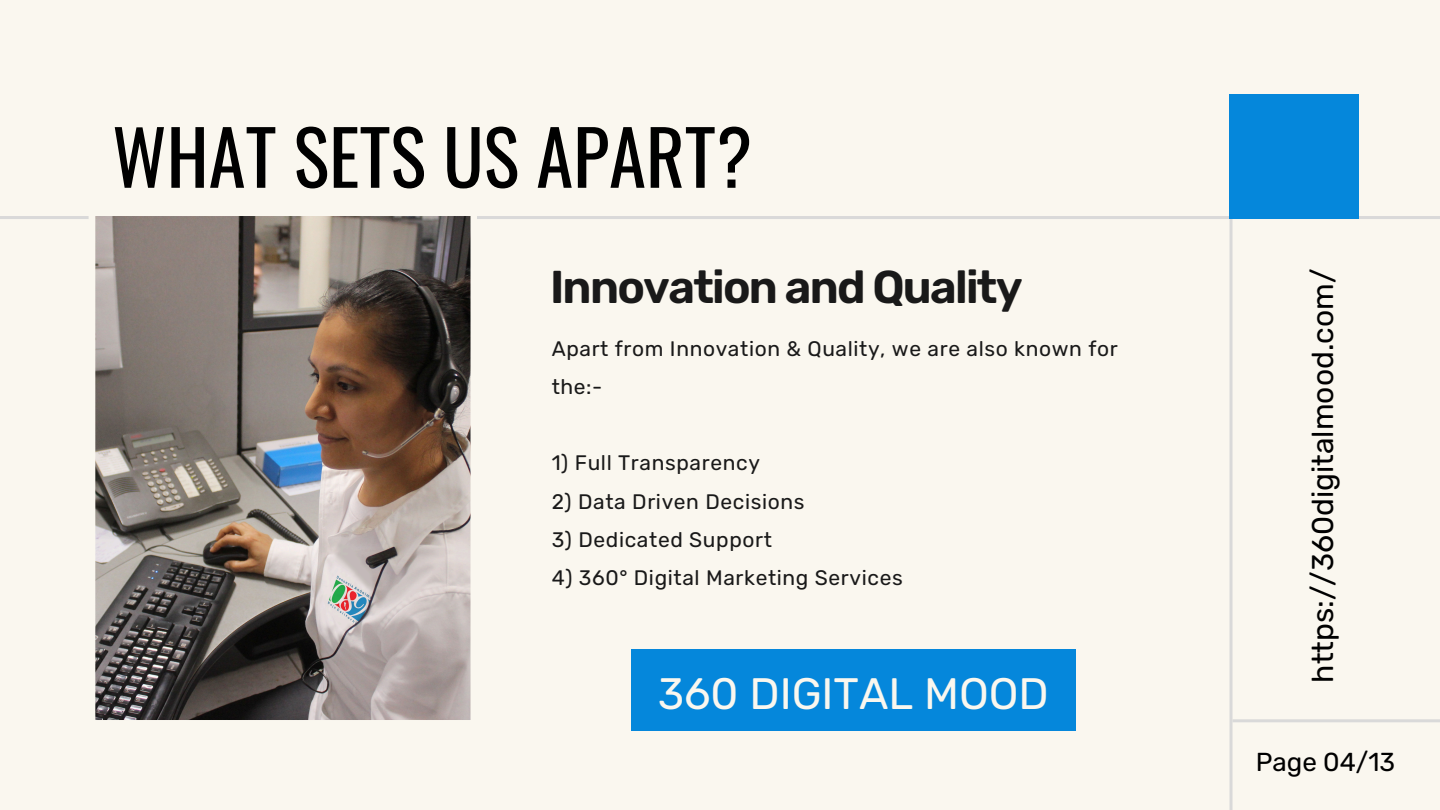
<style>
.page{position:relative;width:1440px;height:810px;background:#faf7ef}
.page>*{position:absolute;margin:0;border:0;box-sizing:border-box;transform-origin:0 0}
.t1{font:74.9px "Oswald";color:#000}
.t2{font:600 46px "Rubik";letter-spacing:-.04em;color:#191919}
.t3{font:44px "Rubik";color:#faf7ef}
.t4{font:30px "Rubik";color:#000}
.t5{font:26px "Rubik";color:#000}
.t6{font:21px/38.2px "Rubik";letter-spacing:.03em;color:#191919}
</style>
<div class="page">
<hr style="left:0;top:216px;width:1440px;height:3px;background:#d9d9d9">
<hr style="left:1233px;top:719px;width:207px;height:3px;background:#d9d9d9">
<img style="left:89px;top:216px;width:388px;height:504px">
<hr style="left:1230px;top:107px;width:3px;height:703px;background:#d9d9d9">
<div style="left:1230px;top:94px;width:129px;height:125px;background:#0587db"></div>
<div style="left:631px;top:649px;width:445px;height:81px;background:#0587db"></div>
<p class="t1" style="left:112px;top:98px;width:642px">WHAT SETS US APART?</p>
<p class="t2" style="left:550px;top:260px;width:474px">Innovation and Quality</p>
<h3 class="t6" style="left:552px;top:329px;width:568px">Apart from Innovation &amp; Quality, we are also known for the:-</h3>
<p class="t6" style="left:552px;top:444px;width:210px">1) Full Transparency</p>
<p class="t6" style="left:552px;top:482px;width:254px">2) Data Driven Decisions</p>
<p class="t6" style="left:552px;top:520px;width:222px">3) Dedicated Support</p>
<p class="t6" style="left:552px;top:559px;width:353px">4) 360° Digital Marketing Services</p>
<h5 class="t3" style="left:658px;top:668px;width:393px">360 DIGITAL MOOD</h5>
<h4 class="t4" style="left:1305px;top:683px;width:415px;rotate:-90deg">https://360digitalmood.com/</h4>
<h2 class="t5" style="left:1256px;top:746px;width:141px">Page 04/13</h2>
</div>
